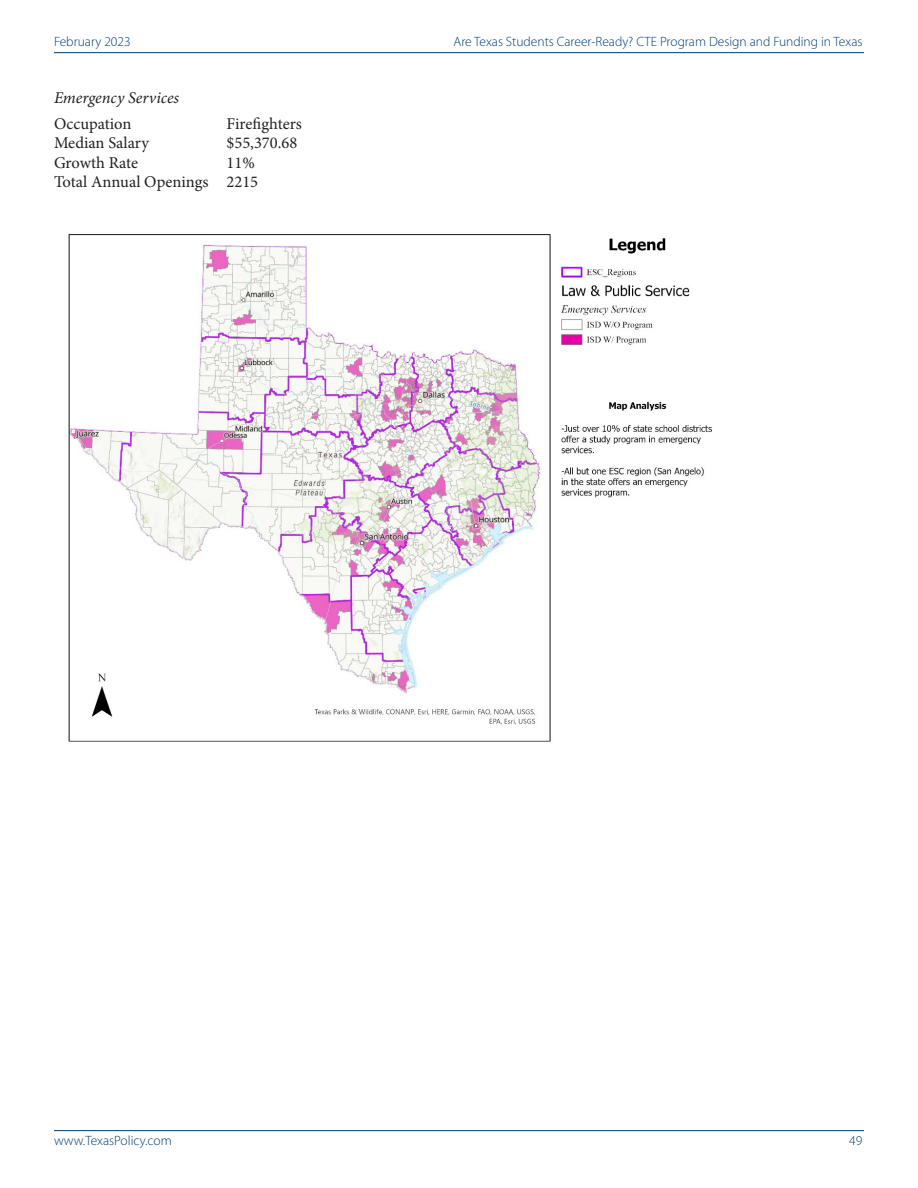
<style>
.page{position:relative;width:918px;height:1188px;background:#fff}
.page>*{position:absolute;margin:0;border:0;box-sizing:border-box;transform-origin:0 0}
.Copy{font:16.5px "Minion Pro";color:#231f20}
.Copy-2{font:italic 16.5px "Minion Pro";color:#231f20}
.t1{font:300 13.5px "Myriad Pro";color:#003b70}
</style>
<div class="page">
<hr style="left:54px;top:1130px;width:810px;height:1px;background:#003b70">
<hr style="left:54px;top:52px;width:810px;height:1px;background:#003b70">
<img style="left:68px;top:234px;width:644px;height:508px">
<p class="t1" style="left:54px;top:33px;width:78px">February 2023</p>
<p class="t1" style="left:453px;top:33px;width:411px">Are Texas Students Career-Ready? CTE Program Design and Funding in Texas</p>
<p class="Copy-2" style="left:54px;top:86px;width:127px">Emergency Services</p>
<p class="Copy" style="left:54px;top:113px;width:79px">Occupation</p>
<p class="Copy" style="left:227px;top:113px;width:77px">Firefighters</p>
<p class="Copy" style="left:54px;top:132px;width:97px">Median Salary</p>
<p class="Copy" style="left:227px;top:132px;width:72px">$55,370.68</p>
<p class="Copy" style="left:54px;top:152px;width:86px">Growth Rate</p>
<p class="Copy" style="left:227px;top:152px;width:30px">11%</p>
<p class="Copy" style="left:54px;top:171px;width:206px">Total Annual Openings 2215</p>
<p class="t1" style="left:54px;top:1132px;width:119px">www.TexasPolicy.com</p>
<p class="t1" style="left:849px;top:1132px;width:15px">49</p>
</div>
